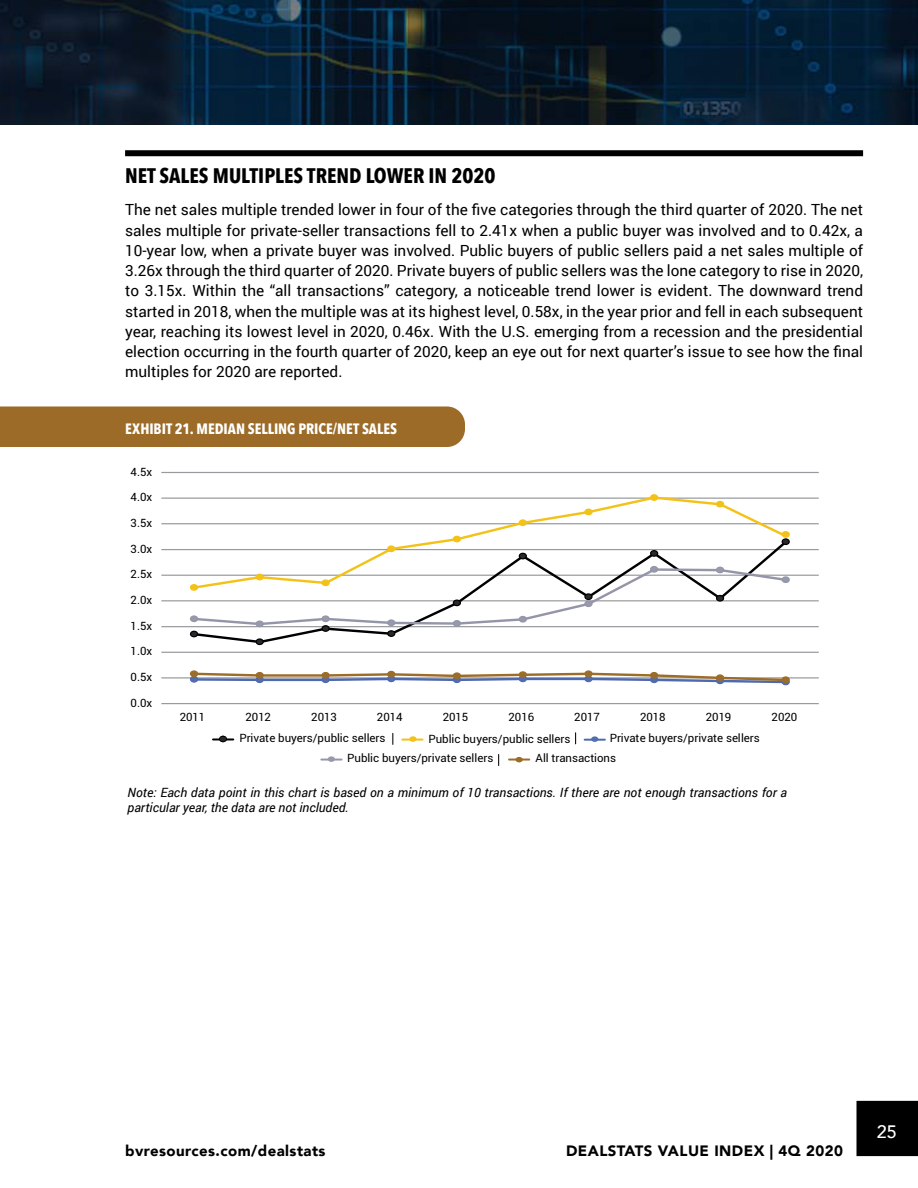
<style>
.page{position:relative;width:918px;height:1188px;background:#fff}
.page>*{position:absolute;margin:0;border:0;box-sizing:border-box;transform-origin:0 0}
.t1{font:700 21px "Avenir Next Condensed";color:#000}
.t2{font:500 18px "Avenir";color:#fff}
.t3{font:15.3px/20.2px "Roboto";color:#000;text-align:justify}
.t4{font:900 15px "Avenir";letter-spacing:.03em;color:#000}
.t5{font:700 15px "Avenir Next Condensed";letter-spacing:-.005em;color:#fff}
.t6{font:italic 12.75px/15.3px "Roboto";color:#000}
.t7{font:11.4px "Roboto";color:#000}
</style>
<div class="page">
<div style="left:856px;top:1101px;width:62px;height:55px;background:#000"></div>
<svg style="left:0;top:0;width:918px;height:124px;background:#081c2d"></svg>
<div style="left:125px;top:150px;width:738px;height:6px;background:#000"></div>
<div style="left:0;top:406px;width:465px;height:41px;background:#9c6b28"></div>
<hr style="left:161px;top:472px;width:658px;height:1px;background:#989a9d">
<hr style="left:161px;top:498px;width:658px;height:1px;background:#989a9d">
<hr style="left:161px;top:523px;width:658px;height:1px;background:#989a9d">
<hr style="left:161px;top:549px;width:658px;height:1px;background:#989a9d">
<hr style="left:161px;top:575px;width:658px;height:1px;background:#989a9d">
<hr style="left:161px;top:600px;width:658px;height:1px;background:#989a9d">
<hr style="left:161px;top:626px;width:658px;height:1px;background:#989a9d">
<hr style="left:161px;top:652px;width:658px;height:1px;background:#989a9d">
<hr style="left:161px;top:677px;width:658px;height:2px;background:#989a9d">
<hr style="left:161px;top:703px;width:658px;height:1px;background:#989a9d">
<svg style="left:192px;top:636px;width:202px;height:8px"></svg>
<div style="left:190px;top:631px;width:8px;height:6px;border:1px solid #000;border-radius:50%"></div>
<div style="left:256px;top:639px;width:7px;height:6px;background:#29292a;border-radius:50%"></div>
<div style="left:256px;top:638px;width:8px;height:7px;border:1px solid #000;border-radius:50%"></div>
<div style="left:387px;top:630px;width:8px;height:7px;border:1px solid #000;border-radius:50%"></div>
<div style="left:782px;top:538px;width:8px;height:7px;border:1px solid #000;border-radius:50%"></div>
<svg style="left:191px;top:495px;width:598px;height:72px"></svg>
<div style="left:190px;top:584px;width:8px;height:7px;border:1px solid #f4c217;border-radius:50%"></div>
<div style="left:388px;top:546px;width:7px;height:6px;background:#f4c217;border-radius:50%"></div>
<div style="left:387px;top:545px;width:8px;height:7px;border:1px solid #f4c217;border-radius:50%"></div>
<div style="left:453px;top:536px;width:7px;height:6px;background:#f4c217;border-radius:50%"></div>
<div style="left:453px;top:536px;width:8px;height:6px;border:1px solid #f4c217;border-radius:50%"></div>
<svg style="left:519px;top:520px;width:6px;height:5px"></svg>
<div style="left:519px;top:519px;width:8px;height:7px;border:1px solid #f4c217;border-radius:50%"></div>
<div style="left:585px;top:509px;width:7px;height:6px;background:#f4c217;border-radius:50%"></div>
<div style="left:584px;top:509px;width:9px;height:6px;border:1px solid #f4c217;border-radius:50%"></div>
<svg style="left:652px;top:495px;width:6px;height:5px"></svg>
<div style="left:650px;top:494px;width:8px;height:7px;border:1px solid #f4c217;border-radius:50%"></div>
<div style="left:717px;top:501px;width:7px;height:6px;background:#f4c217;border-radius:50%"></div>
<div style="left:716px;top:501px;width:8px;height:7px;border:1px solid #f4c217;border-radius:50%"></div>
<svg style="left:782px;top:532px;width:7px;height:12px"></svg>
<div style="left:782px;top:531px;width:8px;height:7px;border:1px solid #f4c217;border-radius:50%"></div>
<div style="left:190px;top:676px;width:8px;height:7px;border:1px solid #4f69ae;border-radius:50%"></div>
<div style="left:782px;top:679px;width:8px;height:6px;border:1px solid #4f69ae;border-radius:50%"></div>
<div style="left:190px;top:615px;width:8px;height:7px;border:1px solid #9495a8;border-radius:50%"></div>
<div style="left:650px;top:566px;width:8px;height:7px;border:1px solid #9495a8;border-radius:50%"></div>
<svg style="left:191px;top:567px;width:598px;height:69px"></svg>
<div style="left:782px;top:576px;width:8px;height:7px;border:1px solid #9495a8;border-radius:50%"></div>
<div style="left:190px;top:670px;width:8px;height:7px;border:1px solid #9c6c29;border-radius:50%"></div>
<div style="left:584px;top:670px;width:9px;height:7px;border:1px solid #9c6c29;border-radius:50%"></div>
<svg style="left:191px;top:671px;width:598px;height:13px"></svg>
<div style="left:782px;top:676px;width:8px;height:7px;border:1px solid #9c6c29;border-radius:50%"></div>
<hr style="left:213px;top:738px;width:20px;height:2px;background:#000">
<svg style="left:220px;top:736px;width:6px;height:6px"></svg>
<div style="left:219px;top:736px;width:8px;height:6px;border:1px solid #000;border-radius:50%"></div>
<hr style="left:402px;top:739px;width:21px;height:2px;background:#f4c217">
<div style="left:409px;top:736px;width:8px;height:6px;background:#f4c217;border-radius:50%"></div>
<hr style="left:585px;top:739px;width:20px;height:2px;background:#4f69ae">
<div style="left:591px;top:736px;width:7px;height:6px;background:#526eb0;border-radius:50%"></div>
<hr style="left:321px;top:759px;width:21px;height:2px;background:#9495a8">
<div style="left:328px;top:756px;width:7px;height:6px;background:#979aac;border-radius:50%"></div>
<hr style="left:509px;top:759px;width:20px;height:2px;background:#9c6c29">
<svg style="left:516px;top:757px;width:7px;height:5px"></svg>
<svg style="left:498px;top:754px;width:1px;height:12px"></svg>
<h1 class="t1" style="left:125px;top:163px;width:372px">NET SALES MULTIPLES TREND LOWER IN 2020</h1>
<p class="t3" style="left:125px;top:199px;width:740px">The net sales multiple trended lower in four of the five categories through the third quarter of 2020. The net sales multiple for private-seller transactions fell to 2.41x when a public buyer was involved and to 0.42x, a 10-year low, when a private buyer was involved. Public buyers of public sellers paid a net sales multiple of 3.26x through the third quarter of 2020. Private buyers of public sellers was the lone category to rise in 2020, to 3.15x. Within the “all transactions” category, a noticeable trend lower is evident. The downward trend started in 2018, when the multiple was at its highest level, 0.58x, in the year prior and fell in each subsequent year, reaching its lowest level in 2020, 0.46x. With the U.S. emerging from a recession and the presidential election occurring in the fourth quarter of 2020, keep an eye out for next quarter’s issue to see how the final multiples for 2020 are reported.</p>
<p class="t5" style="left:125px;top:420px;width:273px">EXHIBIT 21. MEDIAN SELLING PRICE/NET SALES</p>
<p class="t7" style="left:131px;top:464px;width:23px">4.5x</p>
<p class="t7" style="left:131px;top:489px;width:23px">4.0x</p>
<p class="t7" style="left:131px;top:515px;width:23px">3.5x</p>
<p class="t7" style="left:131px;top:541px;width:23px">3.0x</p>
<p class="t7" style="left:131px;top:566px;width:23px">2.5x</p>
<p class="t7" style="left:131px;top:592px;width:23px">2.0x</p>
<p class="t7" style="left:131px;top:618px;width:23px">1.5x</p>
<p class="t7" style="left:131px;top:643px;width:23px">1.0x</p>
<p class="t7" style="left:131px;top:669px;width:23px">0.5x</p>
<p class="t7" style="left:131px;top:695px;width:23px">0.0x</p>
<p class="t7" style="left:180px;top:709px;width:27px">2011</p>
<p class="t7" style="left:245px;top:709px;width:27px">2012</p>
<p class="t7" style="left:311px;top:709px;width:27px">2013</p>
<p class="t7" style="left:377px;top:709px;width:27px">2014</p>
<p class="t7" style="left:443px;top:709px;width:27px">2015</p>
<p class="t7" style="left:509px;top:709px;width:27px">2016</p>
<p class="t7" style="left:574px;top:709px;width:27px">2017</p>
<p class="t7" style="left:640px;top:709px;width:27px">2018</p>
<p class="t7" style="left:706px;top:709px;width:27px">2019</p>
<p class="t7" style="left:772px;top:709px;width:27px">2020</p>
<p class="t7" style="left:239px;top:730px;width:148px">Private buyers/public sellers</p>
<p class="t7" style="left:428px;top:730px;width:144px">Public buyers/public sellers</p>
<p class="t7" style="left:610px;top:730px;width:152px">Private buyers/private sellers</p>
<p class="t7" style="left:347px;top:750px;width:148px">Public buyers/private sellers</p>
<p class="t7" style="left:536px;top:750px;width:82px">All transactions</p>
<p class="t6" style="left:128px;top:784px;width:661px">Note: Each data point in this chart is based on a minimum of 10 transactions. If there are not enough transactions for a particular year, the data are not included.</p>
<p class="t4" style="left:125px;top:1138px;width:202px">bvresources.com/dealstats</p>
<p class="t4" style="left:566px;top:1138px;width:278px">DEALSTATS VALUE INDEX | 4Q 2020</p>
<p class="t2" style="left:877px;top:1117px;width:22px">25</p>
</div>
